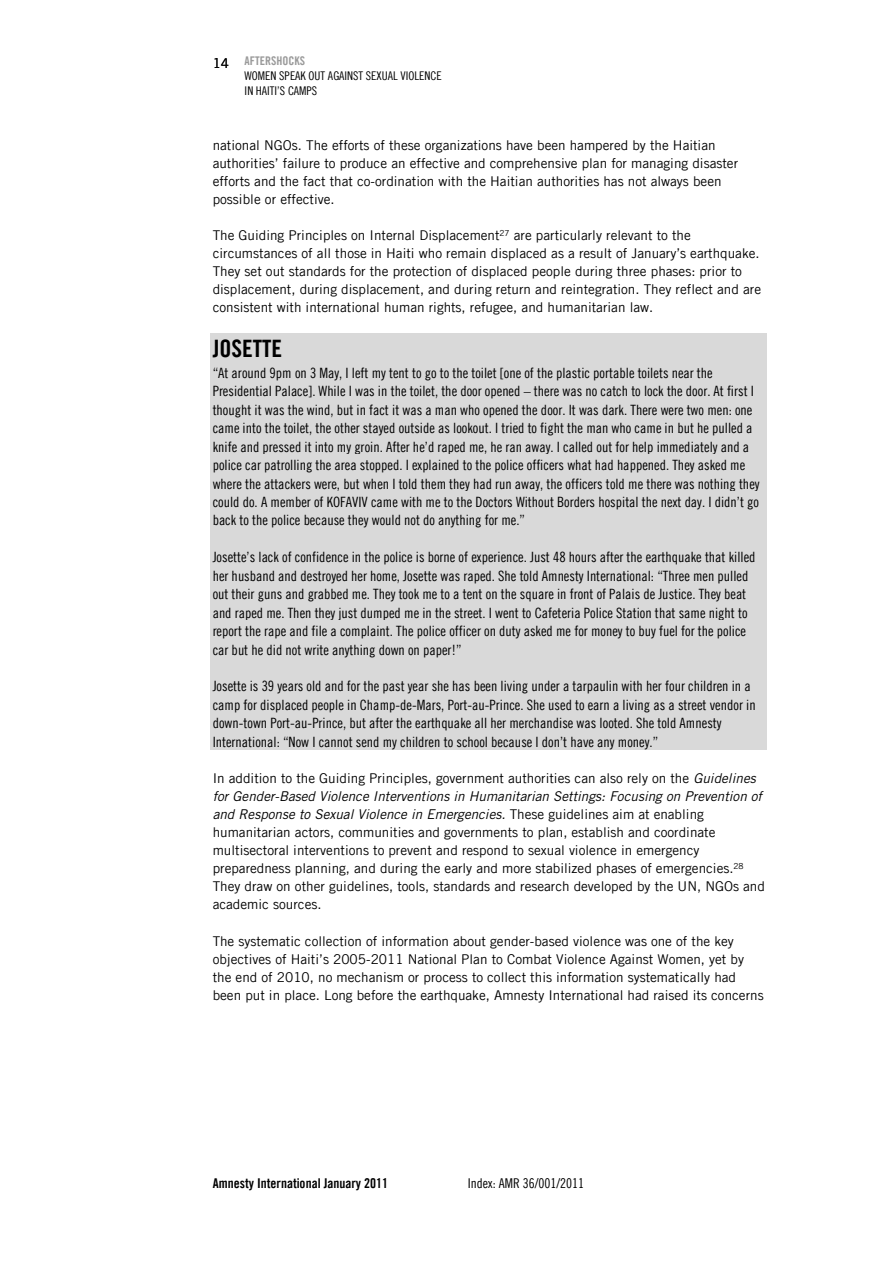
<style>
.page{position:relative;width:893px;height:1263px;background:#fff}
.page>*{position:absolute;margin:0;border:0;box-sizing:border-box;transform-origin:0 0}
.t1{font:24px "Amnesty Trade Gothic Bd Cn 20";color:#000}
.t2{font:14.25px/18.5px "Amnesty Trade Gothic Cn 18";color:#000}
.t3{font:13.5px/18px "Amnesty Trade Gothic";color:#000}
.t4{font:13.5px "Amnesty Trade Gothic Bd Cn 20";color:#000}
.t5{font:13.5px "Amnesty Trade Gothic Cn 18";color:#000}
.t6{font:12px/15px "Amnesty Trade Gothic Cn 18";color:#000}
.t7{font:12px "Amnesty Trade Gothic Bd Cn 20";color:#9a9a9a}
.s1{font-style:italic}
</style>
<div class="page">
<div style="left:210px;top:334px;width:557px;height:28px;background:#d9d9d9"></div>
<div style="left:210px;top:362px;width:557px;height:19px;background:#d9d9d9"></div>
<div style="left:210px;top:381px;width:557px;height:18px;background:#d9d9d9"></div>
<div style="left:210px;top:399px;width:557px;height:19px;background:#d9d9d9"></div>
<div style="left:210px;top:418px;width:557px;height:18px;background:#d9d9d9"></div>
<div style="left:210px;top:436px;width:557px;height:19px;background:#d9d9d9"></div>
<div style="left:210px;top:455px;width:557px;height:18px;background:#d9d9d9"></div>
<div style="left:210px;top:473px;width:557px;height:19px;background:#d9d9d9"></div>
<div style="left:210px;top:492px;width:557px;height:18px;background:#d9d9d9"></div>
<div style="left:210px;top:510px;width:557px;height:37px;background:#d9d9d9"></div>
<div style="left:210px;top:547px;width:557px;height:18px;background:#d9d9d9"></div>
<div style="left:210px;top:565px;width:557px;height:19px;background:#d9d9d9"></div>
<div style="left:210px;top:584px;width:557px;height:18px;background:#d9d9d9"></div>
<div style="left:210px;top:602px;width:557px;height:19px;background:#d9d9d9"></div>
<div style="left:210px;top:621px;width:557px;height:18px;background:#d9d9d9"></div>
<div style="left:210px;top:639px;width:557px;height:37px;background:#d9d9d9"></div>
<div style="left:210px;top:676px;width:557px;height:19px;background:#d9d9d9"></div>
<div style="left:210px;top:695px;width:557px;height:18px;background:#d9d9d9"></div>
<div style="left:210px;top:713px;width:557px;height:18px;background:#d9d9d9"></div>
<div style="left:210px;top:731px;width:557px;height:19px;background:#d9d9d9"></div>
<p class="t3" style="left:213px;top:54px;width:18px">14</p>
<p class="t7" style="left:245px;top:54px;width:62px">AFTERSHOCKS</p>
<p class="t6" style="left:245px;top:68px;width:199px">WOMEN SPEAK OUT AGAINST SEXUAL VIOLENCE<br>IN HAITI’S CAMPS</p>
<p class="t3" style="left:213px;top:136px;width:527px">national NGOs. The efforts of these organizations have been hampered by the Haitian authorities’ failure to produce an effective and comprehensive plan for managing disaster efforts and the fact that co-ordination with the Haitian authorities has not always been possible or effective.</p>
<p class="t3" style="left:213px;top:226px;width:550px">The Guiding Principles on Internal Displacement<sup>27</sup> are particularly relevant to the circumstances of all those in Haiti who remain displaced as a result of January’s earthquake.<br>They set out standards for the protection of displaced people during three phases: prior to displacement, during displacement, and during return and reintegration. They reflect and are consistent with international human rights, refugee, and humanitarian law.</p>
<h1 class="t1" style="left:213px;top:333px;width:71px">JOSETTE</h1>
<p class="t2" style="left:213px;top:363px;width:548px">“At around 9pm on 3 May, I left my tent to go to the toilet [one of the plastic portable toilets near the Presidential Palace]. While I was in the toilet, the door opened – there was no catch to lock the door. At first I thought it was the wind, but in fact it was a man who opened the door. It was dark. There were two men: one came into the toilet, the other stayed outside as lookout. I tried to fight the man who came in but he pulled a knife and pressed it into my groin. After he’d raped me, he ran away. I called out for help immediately and a police car patrolling the area stopped. I explained to the police officers what had happened. They asked me where the attackers were, but when I told them they had run away, the officers told me there was nothing they could do. A member of KOFAVIV came with me to the Doctors Without Borders hospital the next day. I didn’t go back to the police because they would not do anything for me.”</p>
<p class="t2" style="left:213px;top:548px;width:544px">Josette’s lack of confidence in the police is borne of experience. Just 48 hours after the earthquake that killed her husband and destroyed her home, Josette was raped. She told Amnesty International: “Three men pulled out their guns and grabbed me. They took me to a tent on the square in front of Palais de Justice. They beat and raped me. Then they just dumped me in the street. I went to Cafeteria Police Station that same night to report the rape and file a complaint. The police officer on duty asked me for money to buy fuel for the police car but he did not write anything down on paper!”</p>
<p class="t2" style="left:213px;top:677px;width:544px">Josette is 39 years old and for the past year she has been living under a tarpaulin with her four children in a camp for displaced people in Champ-de-Mars, Port-au-Prince. She used to earn a living as a street vendor in down-town Port-au-Prince, but after the earthquake all her merchandise was looted. She told Amnesty International: “Now I cannot send my children to school because I don’t have any money.”</p>
<p class="t3" style="left:213px;top:769px;width:554px">In addition to the Guiding Principles, government authorities can also rely on the <span class="s1">Guidelines for Gender-Based Violence Interventions in Humanitarian Settings: Focusing on Prevention of and Response to Sexual Violence in Emergencies.</span> These guidelines aim at enabling humanitarian actors, communities and governments to plan, establish and coordinate multisectoral interventions to prevent and respond to sexual violence in emergency preparedness planning, and during the early and more stabilized phases of emergencies.<sup>28<br></sup>They draw on other guidelines, tools, standards and research developed by the UN, NGOs and academic sources.</p>
<p class="t3" style="left:213px;top:932px;width:552px">The systematic collection of information about gender-based violence was one of the key objectives of Haiti’s 2005-2011 National Plan to Combat Violence Against Women, yet by the end of 2010, no mechanism or process to collect this information systematically had been put in place. Long before the earthquake, Amnesty International had raised its concerns</p>
<p class="t4" style="left:213px;top:1175px;width:177px">Amnesty International January 2011</p>
<p class="t5" style="left:468px;top:1175px;width:118px">Index: AMR 36/001/2011</p>
</div>
